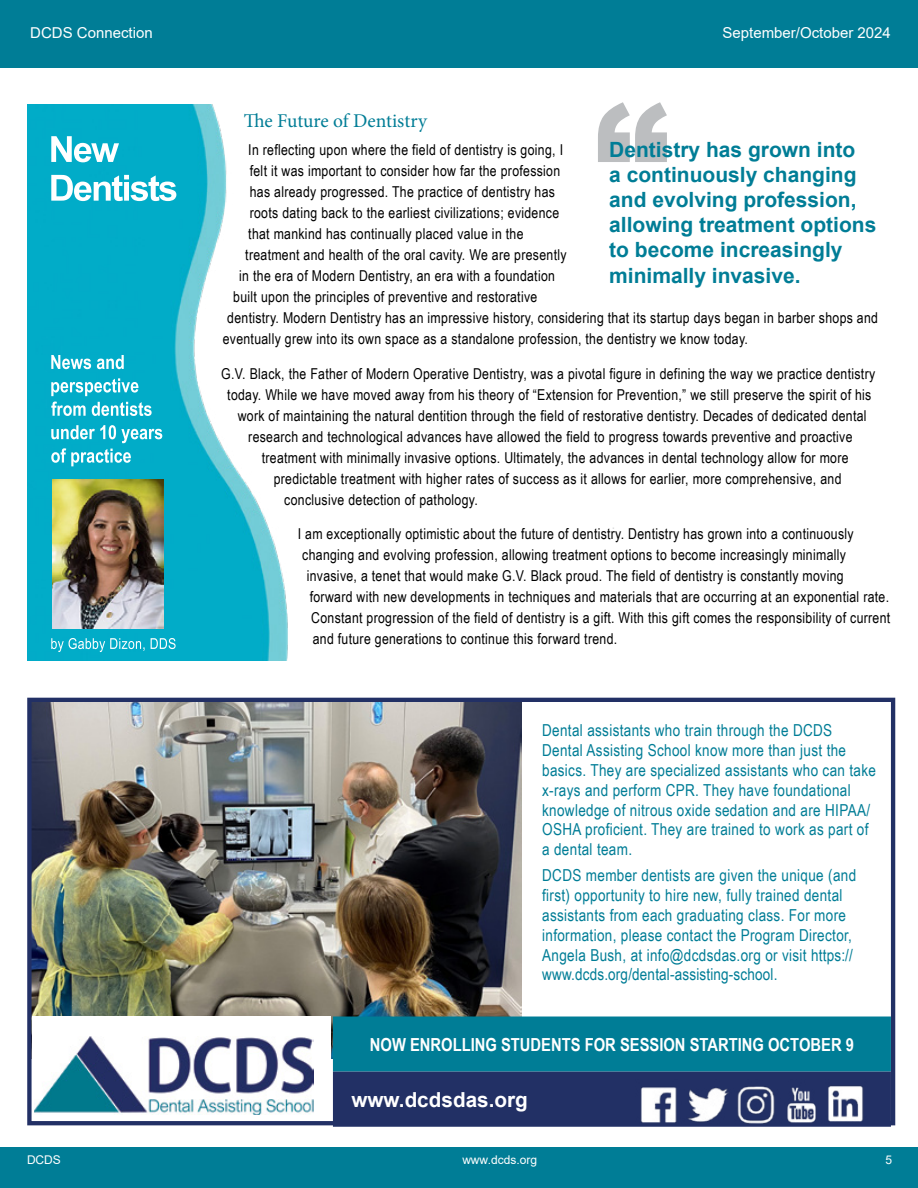
<style>
.page{position:relative;width:918px;height:1188px;background:#fff}
.page>*{position:absolute;margin:0;border:0;box-sizing:border-box;transform-origin:0 0}
.t1{font:900 150px "Arial";color:#bcbec0}
.t2{font:700 21px/25.2px "Arial";color:#007d96}
.t3{font:700 20.7px "Arial";color:#fff}
.t4{font:19.5px "Minion Pro";letter-spacing:-.005em;color:#007d96}
.t5{font:700 18px "Arial Narrow";color:#fff}
.t6{font:16.5px/19.8px "Arial Narrow";letter-spacing:.02em;color:#007d96}
.t7{font:15px "Arial Narrow";letter-spacing:.02em;color:#000}
.t8{font:15px "Arial";color:#fff}
.t9{font:12px "Arial";color:#fff}
</style>
<div class="page">
<div style="left:0;top:0;width:918px;height:60px;background:#007d96"></div>
<div style="left:0;top:51px;width:918px;height:17px;background:#007d96"></div>
<div style="left:0;top:1148px;width:918px;height:40px;background:#007d96"></div>
<img style="left:27px;top:104px;width:261px;height:557px">
<img style="left:52px;top:479px;width:111px;height:150px">
<svg style="left:51px;top:136px;width:68px;height:26px"></svg>
<svg style="left:51px;top:175px;width:125px;height:26px"></svg>
<svg style="left:51px;top:638px;width:125px;height:14px;background:#38bdd3"></svg>
<svg style="left:51px;top:355px;width:73px;height:14px"></svg>
<svg style="left:51px;top:378px;width:87px;height:18px"></svg>
<svg style="left:51px;top:402px;width:101px;height:14px"></svg>
<svg style="left:51px;top:425px;width:111px;height:41px;background:#39bed4"></svg>
<img style="left:32px;top:703px;width:490px;height:356px">
<div style="left:27px;top:698px;width:868px;height:427px;border:4px solid #223065"></div>
<div style="left:334px;top:1018px;width:556px;height:52px;background:#007d96"></div>
<div style="left:333px;top:1017px;width:558px;height:55px;border:2px solid #007d96"></div>
<div style="left:32px;top:1017px;width:299px;height:103px;background:#fff"></div>
<div style="left:334px;top:1073px;width:556px;height:53px;background:#223065"></div>
<div style="left:333px;top:1072px;width:558px;height:55px;border:2px solid #223065"></div>
<img style="left:34px;top:1036px;width:280px;height:78px">
<img style="left:636px;top:1086px;width:232px;height:41px">
<div style="left:736px;top:1079px;width:40px;height:46px;border:1px solid #223065"></div>
<p class="t8" style="left:30px;top:22px;width:124px">DCDS Connection</p>
<p class="t8" style="left:723px;top:22px;width:170px">September/October 2024</p>
<h1 class="t1" style="left:594px;top:49px;width:76px">“</h1>
<h3 class="t4" style="left:244px;top:108px;width:185px">The Future of Dentistry</h3>
<p class="t7" style="left:248px;top:139px;width:316px">In reflecting upon where the field of dentistry is going, I</p>
<p class="t7" style="left:250px;top:160px;width:312px">felt it was important to consider how far the profession</p>
<p class="t7" style="left:250px;top:181px;width:307px">has already progressed. The practice of dentistry has</p>
<p class="t7" style="left:250px;top:202px;width:311px">roots dating back to the earliest civilizations; evidence</p>
<p class="t7" style="left:248px;top:223px;width:277px">that mankind has continually placed value in the</p>
<p class="t7" style="left:245px;top:244px;width:323px">treatment and health of the oral cavity. We are presently</p>
<p class="t7" style="left:239px;top:265px;width:317px">in the era of Modern Dentistry, an era with a foundation</p>
<p class="t7" style="left:233px;top:286px;width:306px">built upon the principles of preventive and restorative</p>
<p class="t7" style="left:227px;top:307px;width:652px">dentistry. Modern Dentistry has an impressive history, considering that its startup days began in barber shops and</p>
<p class="t7" style="left:223px;top:328px;width:527px">eventually grew into its own space as a standalone profession, the dentistry we know today.</p>
<p class="t7" style="left:221px;top:362px;width:655px">G.V. Black, the Father of Modern Operative Dentistry, was a pivotal figure in defining the way we practice dentistry</p>
<p class="t7" style="left:227px;top:383px;width:646px">today. While we have moved away from his theory of “Extension for Prevention,” we still preserve the spirit of his</p>
<p class="t7" style="left:238px;top:404px;width:630px">work of maintaining the natural dentition through the field of restorative dentistry. Decades of dedicated dental</p>
<p class="t7" style="left:248px;top:425px;width:606px">research and technological advances have allowed the field to progress towards preventive and proactive</p>
<p class="t7" style="left:262px;top:446px;width:588px">treatment with minimally invasive options. Ultimately, the advances in dental technology allow for more</p>
<p class="t7" style="left:274px;top:467px;width:569px">predictable treatment with higher rates of success as it allows for earlier, more comprehensive, and</p>
<p class="t7" style="left:284px;top:488px;width:195px">conclusive detection of pathology.</p>
<p class="t7" style="left:298px;top:523px;width:557px">I am exceptionally optimistic about the future of dentistry. Dentistry has grown into a continuously</p>
<p class="t7" style="left:302px;top:544px;width:545px">changing and evolving profession, allowing treatment options to become increasingly minimally</p>
<p class="t7" style="left:307px;top:565px;width:538px">invasive, a tenet that would make G.V. Black proud. The field of dentistry is constantly moving</p>
<p class="t7" style="left:310px;top:586px;width:581px">forward with new developments in techniques and materials that are occurring at an exponential rate.</p>
<p class="t7" style="left:311px;top:607px;width:581px">Constant progression of the field of dentistry is a gift. With this gift comes the responsibility of current</p>
<p class="t7" style="left:313px;top:628px;width:306px">and future generations to continue this forward trend.</p>
<h2 class="t2" style="left:609px;top:137px;width:269px">Dentistry has grown into<br>a continuously changing and evolving profession, allowing treatment options to become increasingly minimally invasive.</h2>
<p class="t6" style="left:542px;top:720px;width:335px">Dental assistants who train through the DCDS Dental Assisting School know more than just the basics. They are specialized assistants who can take x-rays and perform CPR. They have foundational knowledge of nitrous oxide sedation and are HIPAA/ OSHA proficient. They are trained to work as part of a dental team.</p>
<p class="t6" style="left:542px;top:865px;width:316px">DCDS member dentists are given the unique (and first) opportunity to hire new, fully trained dental assistants from each graduating class. For more information, please contact the Program Director, Angela Bush, at info@dcdsdas.org or visit https:// www.dcds.org/dental-assisting-school.</p>
<p class="t5" style="left:370px;top:1031px;width:486px">NOW ENROLLING STUDENTS FOR SESSION STARTING OCTOBER 9</p>
<h3 class="t3" style="left:351px;top:1085px;width:178px">www.dcdsdas.org</h3>
<p class="t9" style="left:27px;top:1152px;width:35px">DCDS</p>
<p class="t9" style="left:462px;top:1152px;width:76px">www.dcds.org</p>
<p class="t9" style="left:885px;top:1152px;width:8px">5</p>
</div>
